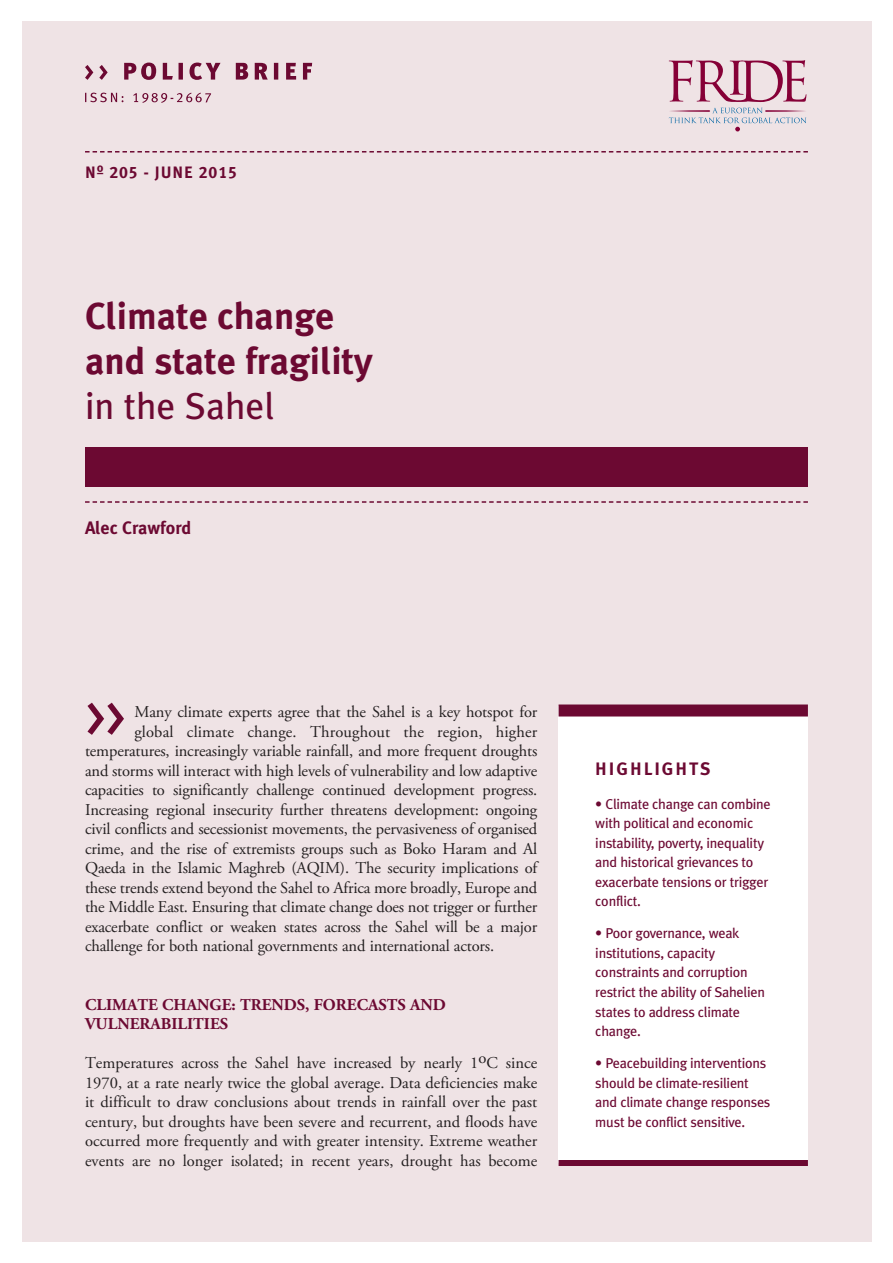
<style>
.page{position:relative;width:893px;height:1263px;background:#fff}
.page>*{position:absolute;margin:0;border:0;box-sizing:border-box;transform-origin:0 0}
.t1{font:59.55px "Meta Plus Book Caps";color:#6c0932}
.t2{font:700 37.5px/45px "Meta Plus";color:#6c0932}
.t3{font:37.5px "Meta Plus";color:#6c0932}
.t4{font:700 18px "Meta Plus";color:#6c0932}
.t5{font:700 18px "Meta Plus";letter-spacing:.11em;color:#6c0932}
.t6{font:16.5px/19.5px "Adobe Garamond Pro";letter-spacing:-.01em;color:#231f20;text-align:justify}
.t7{font:700 16.5px/19.5px "Adobe Garamond Pro";color:#6c0932}
.t8{font:16.5px "Adobe Garamond Pro";letter-spacing:.01em;color:#231f20}
.t9{font:16.5px "Meta Plus Bold Caps";letter-spacing:.055em;color:#6c0932}
.t10{font:14.25px/19.5px "Meta Plus";letter-spacing:-.02em;color:#6c0932}
</style>
<div class="page">
<div style="left:22px;top:22px;width:850px;height:1220px;background:#efe3e5"></div>
<svg style="left:85px;top:151px;width:723px;height:2px"></svg>
<svg style="left:85px;top:93px;width:126px;height:10px"></svg>
<svg style="left:85px;top:63px;width:227px;height:17px"></svg>
<div style="left:85px;top:447px;width:723px;height:39px;background:#6c0932"></div>
<svg style="left:85px;top:501px;width:723px;height:2px"></svg>
<div style="left:559px;top:706px;width:249px;height:457px;background:#fff"></div>
<div style="left:559px;top:704px;width:249px;height:12px;background:#6c0932"></div>
<div style="left:559px;top:1160px;width:249px;height:6px;background:#6c0932"></div>
<svg style="left:669px;top:60px;width:137px;height:71px"></svg>
<p class="t9" style="left:85px;top:162px;width:153px">Nº 205 - JUNE 2015</p>
<h2 class="t2" style="left:85px;top:293px;width:289px">Climate change and state fragility</h2>
<h2 class="t3" style="left:85px;top:384px;width:191px">in the Sahel</h2>
<p class="t4" style="left:85px;top:518px;width:108px">Alec Crawford</p>
<h1 class="t1" style="left:85px;top:681px;width:42px">&gt;&gt;</h1>
<p class="t6" style="left:134px;top:703px;width:404px">Many climate experts agree that the Sahel is a key hotspot for</p>
<p class="t8" style="left:134px;top:725px;width:404px">global climate change. Throughout the region, higher</p>
<p class="t6" style="left:85px;top:742px;width:454px">temperatures, increasingly variable rainfall, and more frequent droughts</p>
<p class="t6" style="left:85px;top:762px;width:454px">and storms will interact with high levels of vulnerability and low adaptive</p>
<p class="t6" style="left:85px;top:781px;width:454px">capacities to significantly challenge continued development progress.</p>
<p class="t6" style="left:85px;top:801px;width:454px">Increasing regional insecurity further threatens development: ongoing</p>
<p class="t6" style="left:85px;top:820px;width:454px">civil conflicts and secessionist movements, the pervasiveness of organised</p>
<p class="t6" style="left:85px;top:840px;width:454px">crime, and the rise of extremists groups such as Boko Haram and Al</p>
<p class="t6" style="left:85px;top:859px;width:454px">Qaeda in the Islamic Maghreb (AQIM). The security implications of</p>
<p class="t6" style="left:85px;top:879px;width:454px">these trends extend beyond the Sahel to Africa more broadly, Europe and</p>
<p class="t6" style="left:85px;top:898px;width:454px">the Middle East. Ensuring that climate change does not trigger or further</p>
<p class="t6" style="left:85px;top:918px;width:454px">exacerbate conflict or weaken states across the Sahel will be a major</p>
<p class="t6" style="left:85px;top:937px;width:411px">challenge for both national governments and international actors.</p>
<p class="t7" style="left:85px;top:996px;width:362px">CLIMATE CHANGE: TRENDS, FORECASTS AND<br>VULNERABILITIES</p>
<p class="t6" style="left:85px;top:1054px;width:454px">Temperatures across the Sahel have increased by nearly 1oC since 1970, at a rate nearly twice the global average. Data deficiencies make it difficult to draw conclusions about trends in rainfall over the past century, but droughts have been severe and recurrent, and floods have occurred more frequently and with greater intensity. Extreme weather events are no longer isolated; in recent years, drought has become</p>
<p class="t5" style="left:595px;top:758px;width:117px">HIGHLIGHTS</p>
<p class="t10" style="left:595px;top:794px;width:177px">• Climate change can combine with political and economic instability, poverty, inequality and historical grievances to exacerbate tensions or trigger conflict.</p>
<p class="t10" style="left:595px;top:924px;width:171px">• Poor governance, weak institutions, capacity constraints and corruption restrict the ability of Sahelien states to address climate change.</p>
<p class="t10" style="left:595px;top:1053px;width:177px">• Peacebuilding interventions should be climate-resilient and climate change responses must be conflict sensitive.</p>
</div>
